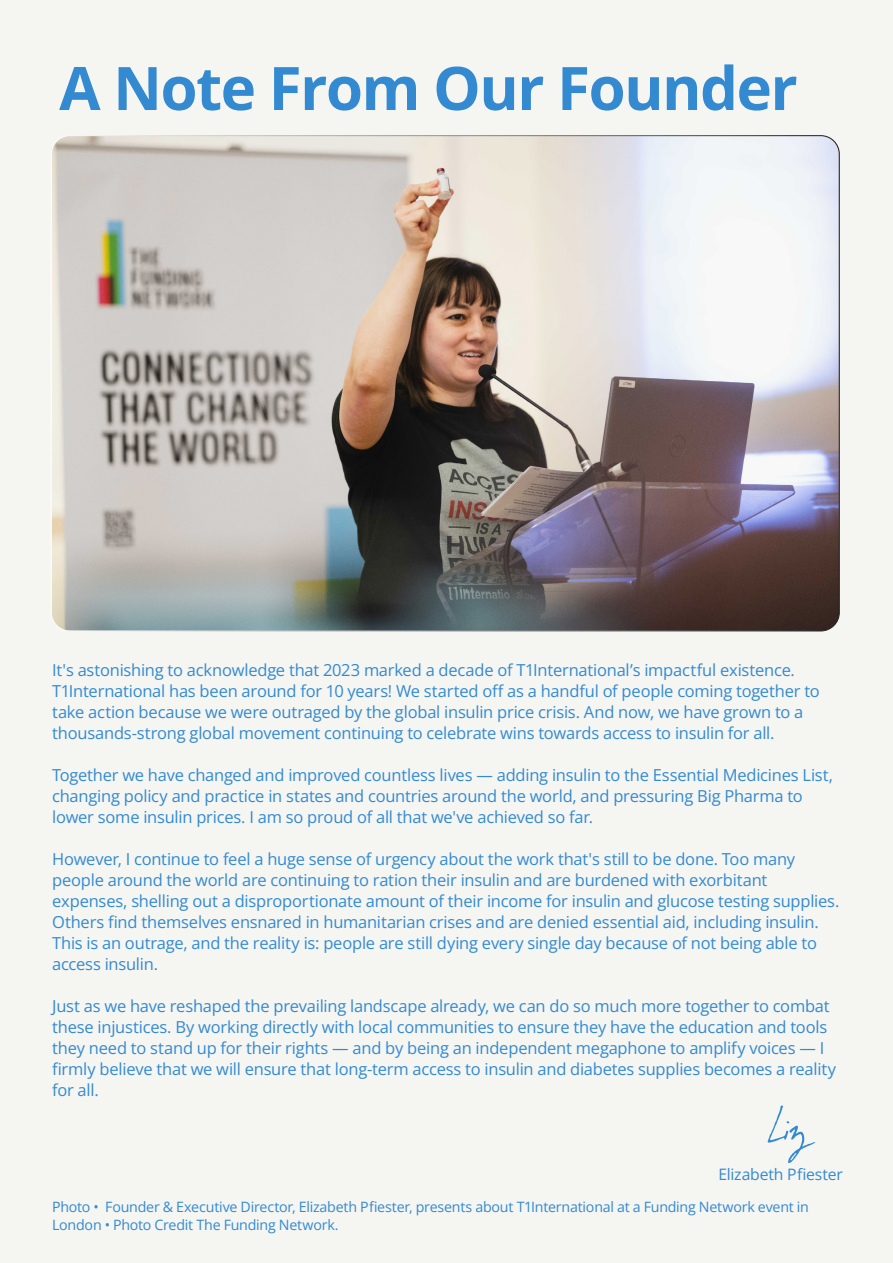
<style>
.page{position:relative;width:893px;height:1263px;background:#f5f5f2}
.page>*{position:absolute;margin:0;border:0;box-sizing:border-box;transform-origin:0 0}
.t1{font:700 60px "Open Sans";letter-spacing:-.025em;color:#338ad1}
.Body_10_5pt{font:16.5px/21px "Open Sans";letter-spacing:-.015em;color:#338ad1}
.Body_10_5pt-2{font:15.75px "Open Sans";letter-spacing:-.01em;color:#338ad1}
.Notes{font:14.25px/18px "Open Sans";letter-spacing:-.015em;color:#338ad1}
</style>
<div class="page">
<svg style="left:768px;top:1106px;width:47px;height:57px"></svg>
<img style="left:53px;top:137px;width:785px;height:494px">
<p class="t1" style="left:59px;top:47px;width:740px">A Note From Our Founder</p>
<p class="Body_10_5pt" style="left:52px;top:659px;width:769px">It's astonishing to acknowledge that 2023 marked a decade of T1International’s impactful existence.<br>T1International has been around for 10 years! We started off as a handful of people coming together to take action because we were outraged by the global insulin price crisis. And now, we have grown to a thousands-strong global movement continuing to celebrate wins towards access to insulin for all.</p>
<p class="Body_10_5pt" style="left:52px;top:764px;width:782px">Together we have changed and improved countless lives — adding insulin to the Essential Medicines List, changing policy and practice in states and countries around the world, and pressuring Big Pharma to lower some insulin prices. I am so proud of all that we've achieved so far.</p>
<p class="Body_10_5pt" style="left:52px;top:848px;width:789px">However, I continue to feel a huge sense of urgency about the work that's still to be done. Too many people around the world are continuing to ration their insulin and are burdened with exorbitant expenses, shelling out a disproportionate amount of their income for insulin and glucose testing supplies.<br>Others find themselves ensnared in humanitarian crises and are denied essential aid, including insulin.<br>This is an outrage, and the reality is: people are still dying every single day because of not being able to access insulin.</p>
<p class="Body_10_5pt" style="left:52px;top:995px;width:785px">Just as we have reshaped the prevailing landscape already, we can do so much more together to combat these injustices. By working directly with local communities to ensure they have the education and tools they need to stand up for their rights — and by being an independent megaphone to amplify voices — I firmly believe that we will ensure that long-term access to insulin and diabetes supplies becomes a reality for all.</p>
<p class="Body_10_5pt-2" style="left:718px;top:1164px;width:126px">Elizabeth Pfiester</p>
<p class="Notes" style="left:52px;top:1197px;width:758px">Photo • Founder &amp; Executive Director, Elizabeth Pfiester, presents about T1International at a Funding Network event in<br>London • Photo Credit The Funding Network.</p>
</div>
